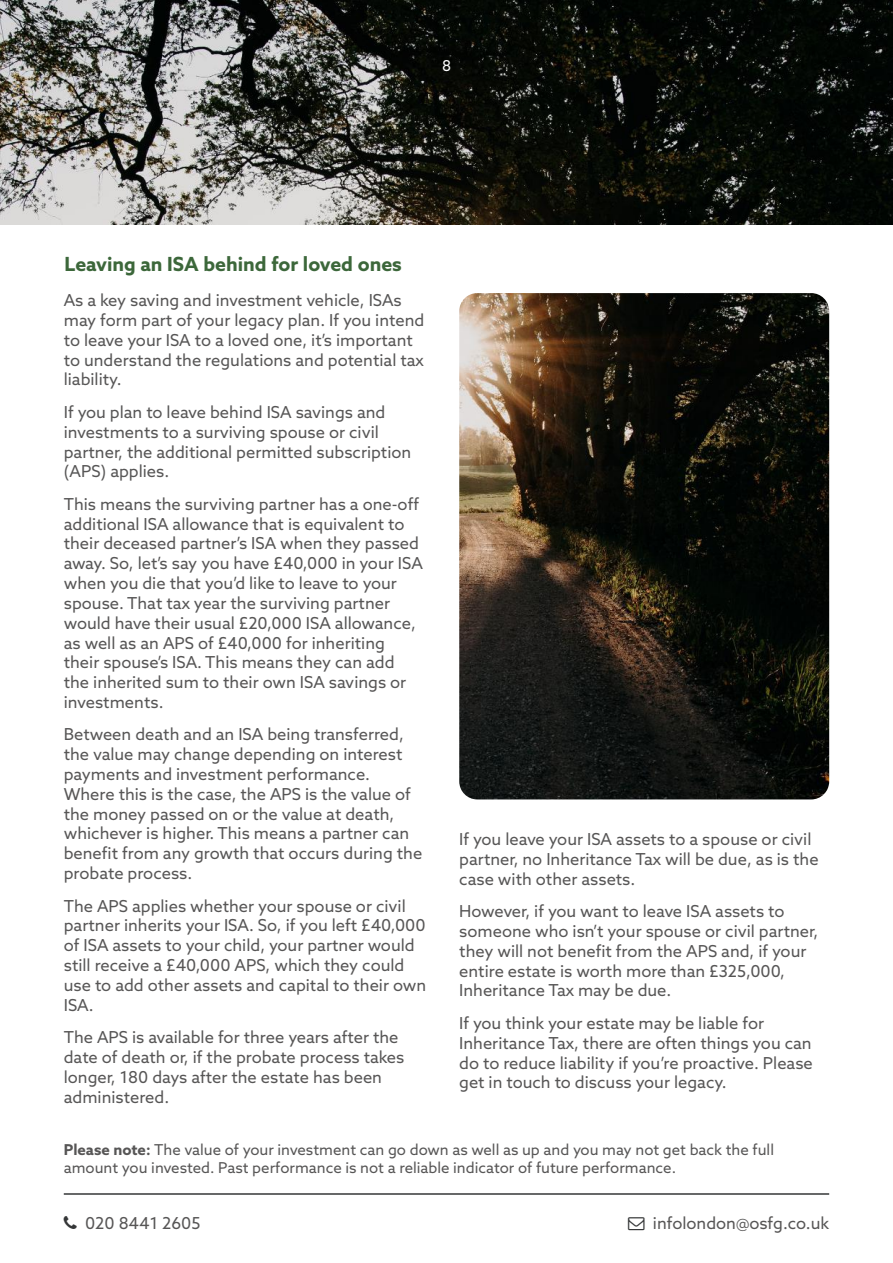
<style>
.page{position:relative;width:893px;height:1263px;background:#fff}
.page>*{position:absolute;margin:0;border:0;box-sizing:border-box;transform-origin:0 0}
.t1{font:700 19.5px "Azo Sans";color:#3c673a}
.t2{font:16.5px/19.8px "Azo Sans";color:#575656}
.t3{font:15px/18px "Azo Sans";color:#575656}
.t4{font:15px "Azo Sans";color:#fff}
.s1{font-weight:700}
</style>
<div class="page">
<img style="left:0;top:0;width:893px;height:224px">
<hr style="left:64px;top:1193px;width:765px;height:2px;background:#353738">
<img style="left:459px;top:293px;width:370px;height:506px">
<p class="t4" style="left:442px;top:56px;width:11px">8</p>
<p class="t1" style="left:65px;top:251px;width:339px">Leaving an ISA behind for loved ones</p>
<p class="t2" style="left:64px;top:290px;width:362px">As a key saving and investment vehicle, ISAs may form part of your legacy plan. If you intend to leave your ISA to a loved one, it’s important to understand the regulations and potential tax liability.</p>
<p class="t2" style="left:64px;top:402px;width:349px">If you plan to leave behind ISA savings and investments to a surviving spouse or civil partner, the additional permitted subscription (APS) applies.</p>
<p class="t2" style="left:64px;top:494px;width:361px">This means the surviving partner has a one-off additional ISA allowance that is equivalent to their deceased partner’s ISA when they passed away. So, let’s say you have £40,000 in your ISA when you die that you’d like to leave to your spouse. That tax year the surviving partner would have their usual £20,000 ISA allowance, as well as an APS of £40,000 for inheriting their spouse’s ISA. This means they can add the inherited sum to their own ISA savings or investments.</p>
<p class="t2" style="left:64px;top:724px;width:360px">Between death and an ISA being transferred, the value may change depending on interest payments and investment performance.<br>Where this is the case, the APS is the value of the money passed on or the value at death, whichever is higher. This means a partner can benefit from any growth that occurs during the probate process.</p>
<p class="t2" style="left:64px;top:896px;width:364px">The APS applies whether your spouse or civil partner inherits your ISA. So, if you left £40,000 of ISA assets to your child, your partner would still receive a £40,000 APS, which they could use to add other assets and capital to their own ISA.</p>
<p class="t2" style="left:64px;top:1027px;width:342px">The APS is available for three years after the date of death or, if the probate process takes longer, 180 days after the estate has been administered.</p>
<p class="t2" style="left:459px;top:829px;width:361px">If you leave your ISA assets to a spouse or civil partner, no Inheritance Tax will be due, as is the case with other assets.</p>
<p class="t2" style="left:459px;top:901px;width:360px">However, if you want to leave ISA assets to someone who isn’t your spouse or civil partner, they will not benefit from the APS and, if your entire estate is worth more than £325,000, Inheritance Tax may be due.</p>
<p class="t2" style="left:459px;top:1013px;width:355px">If you think your estate may be liable for Inheritance Tax, there are often things you can do to reduce liability if you’re proactive. Please get in touch to discuss your legacy.</p>
<p class="t3" style="left:64px;top:1141px;width:712px"><span class="s1">Please note:</span> The value of your investment can go down as well as up and you may not get back the full amount you invested. Past performance is not a reliable indicator of future performance.</p>
<p class="t2" style="left:85px;top:1213px;width:117px">020 8441 2605</p>
<p class="t2" style="left:653px;top:1213px;width:178px">infolondon@osfg.co.uk</p>
</div>
